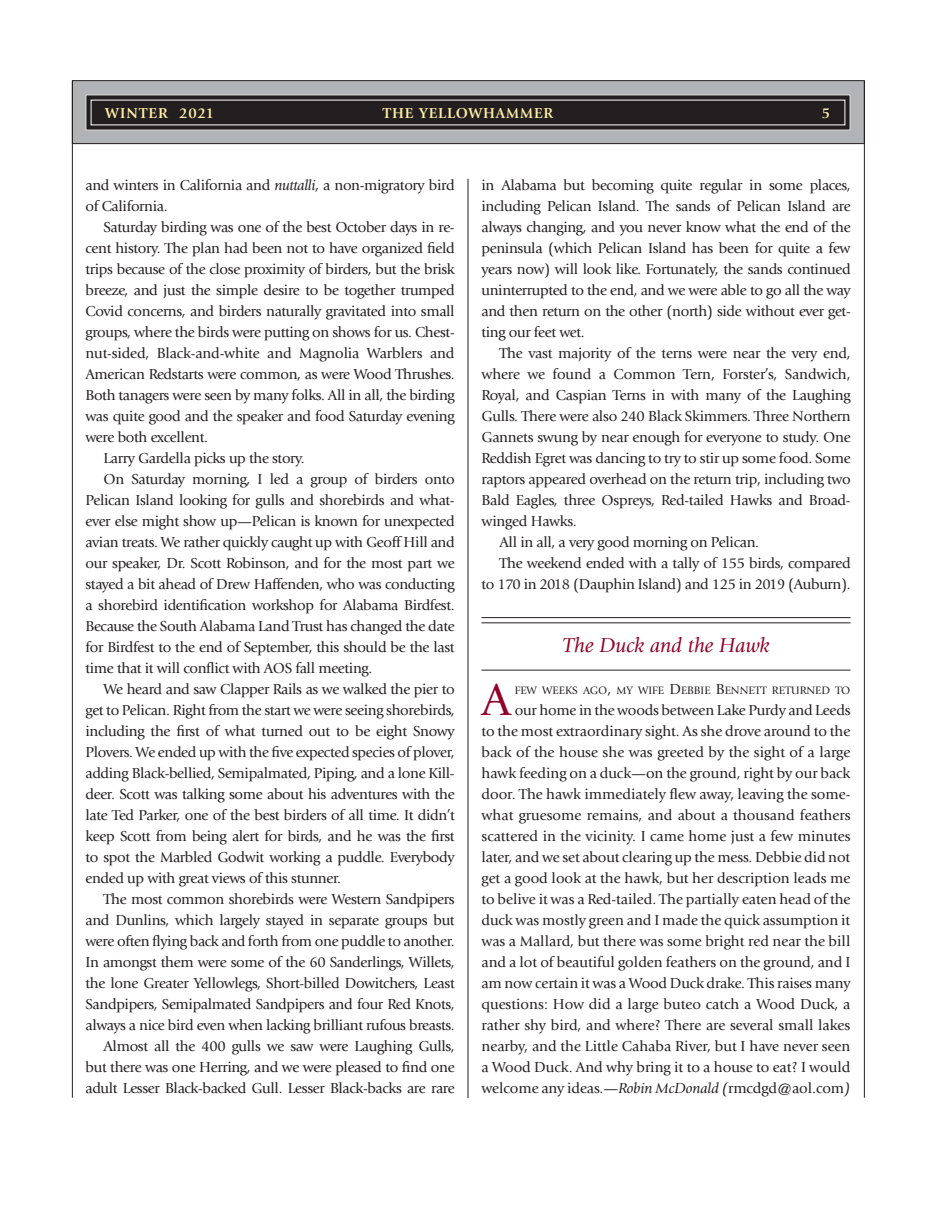
<style>
.page{position:relative;width:945px;height:1215px;background:#fff}
.page>*{position:absolute;margin:0;border:0;box-sizing:border-box;transform-origin:0 0}
.t1{font:46.8px "Giovanni";color:#930128}
.t2{font:italic 21px "Giovanni";color:#930128}
.t3{font:15px/21px "Giovanni";letter-spacing:-.025em;color:#231f20;text-align:justify}
.t4{font:700 15px "Giovanni";letter-spacing:.055em;color:#ffeda5}
.t5{font:11.25px "Giovanni";color:#231f20}
.s1{font-style:italic}
.s2{font-size:15px}
</style>
<div class="page">
<div style="left:72px;top:81px;width:792px;height:63px;background:#b2b3b7"></div>
<div style="left:72px;top:80px;width:793px;height:64px;border:1px solid #231f20"></div>
<hr style="left:72px;top:82px;width:1px;height:1016px;background:#231f20">
<hr style="left:864px;top:81px;width:1px;height:1017px;background:#231f20">
<svg style="left:85px;top:94px;width:766px;height:37px;background:#3c393a"></svg>
<hr style="left:468px;top:179px;width:1px;height:919px;background:#231f20">
<hr style="left:482px;top:617px;width:368px;height:1px;background:#231f20">
<hr style="left:482px;top:622px;width:368px;height:1px;background:#231f20">
<hr style="left:482px;top:670px;width:368px;height:1px;background:#231f20">
<p class="t4" style="left:383px;top:104px;width:172px">THE YELLOWHAMMER</p>
<p class="t4" style="left:105px;top:104px;width:110px">WINTER 2021</p>
<p class="t4" style="left:822px;top:104px;width:10px">5</p>
<p class="t3" style="left:85px;top:175px;width:371px">and winters in California and <span class="s1">nuttalli</span>, a non-migratory bird of California.</p>
<p class="t3" style="left:104px;top:217px;width:353px">Saturday birding was one of the best October days in re-</p>
<p class="t3" style="left:85px;top:238px;width:371px">cent history. The plan had been not to have organized field</p>
<p class="t3" style="left:85px;top:259px;width:371px">trips because of the close proximity of birders, but the brisk</p>
<p class="t3" style="left:85px;top:280px;width:371px">breeze, and just the simple desire to be together trumped</p>
<p class="t3" style="left:85px;top:301px;width:371px">Covid concerns, and birders naturally gravitated into small</p>
<p class="t3" style="left:85px;top:322px;width:371px">groups, where the birds were putting on shows for us. Chest-</p>
<p class="t3" style="left:85px;top:343px;width:370px">nut-sided, Black-and-white and Magnolia Warblers and</p>
<p class="t3" style="left:85px;top:364px;width:371px">American Redstarts were common, as were Wood Thrushes.</p>
<p class="t3" style="left:85px;top:385px;width:371px">Both tanagers were seen by many folks. All in all, the birding</p>
<p class="t3" style="left:85px;top:406px;width:371px">was quite good and the speaker and food Saturday evening</p>
<p class="t3" style="left:85px;top:427px;width:124px">were both excellent.</p>
<p class="t3" style="left:104px;top:448px;width:203px">Larry Gardella picks up the story.</p>
<p class="t3" style="left:104px;top:469px;width:353px">On Saturday morning, I led a group of birders onto</p>
<p class="t3" style="left:85px;top:490px;width:371px">Pelican Island looking for gulls and shorebirds and what-</p>
<p class="t3" style="left:85px;top:511px;width:371px">ever else might show up—Pelican is known for unexpected</p>
<p class="t3" style="left:85px;top:532px;width:371px">avian treats. We rather quickly caught up with Geoff Hill and</p>
<p class="t3" style="left:85px;top:553px;width:371px">our speaker, Dr. Scott Robinson, and for the most part we</p>
<p class="t3" style="left:85px;top:574px;width:371px">stayed a bit ahead of Drew Haffenden, who was conducting</p>
<p class="t3" style="left:85px;top:595px;width:371px">a shorebird identification workshop for Alabama Birdfest.</p>
<p class="t3" style="left:85px;top:616px;width:371px">Because the South Alabama Land Trust has changed the date</p>
<p class="t3" style="left:85px;top:637px;width:371px">for Birdfest to the end of September, this should be the last</p>
<p class="t3" style="left:85px;top:658px;width:288px">time that it will conflict with AOS fall meeting.</p>
<p class="t3" style="left:104px;top:679px;width:353px">We heard and saw Clapper Rails as we walked the pier to</p>
<p class="t3" style="left:85px;top:700px;width:371px">get to Pelican. Right from the start we were seeing shorebirds,</p>
<p class="t3" style="left:85px;top:721px;width:371px">including the first of what turned out to be eight Snowy</p>
<p class="t3" style="left:85px;top:742px;width:371px">Plovers. We ended up with the five expected species of plover,</p>
<p class="t3" style="left:85px;top:763px;width:371px">adding Black-bellied, Semipalmated, Piping, and a lone Kill-</p>
<p class="t3" style="left:85px;top:784px;width:371px">deer. Scott was talking some about his adventures with the</p>
<p class="t3" style="left:85px;top:805px;width:371px">late Ted Parker, one of the best birders of all time. It didn’t</p>
<p class="t3" style="left:85px;top:826px;width:371px">keep Scott from being alert for birds, and he was the first</p>
<p class="t3" style="left:85px;top:847px;width:371px">to spot the Marbled Godwit working a puddle. Everybody</p>
<p class="t3" style="left:85px;top:868px;width:257px">ended up with great views of this stunner.</p>
<p class="t3" style="left:104px;top:889px;width:353px">The most common shorebirds were Western Sandpipers</p>
<p class="t3" style="left:85px;top:910px;width:371px">and Dunlins, which largely stayed in separate groups but</p>
<p class="t3" style="left:85px;top:931px;width:371px">were often flying back and forth from one puddle to another.</p>
<p class="t3" style="left:85px;top:952px;width:371px">In amongst them were some of the 60 Sanderlings, Willets,</p>
<p class="t3" style="left:85px;top:973px;width:371px">the lone Greater Yellowlegs, Short-billed Dowitchers, Least</p>
<p class="t3" style="left:85px;top:994px;width:371px">Sandpipers, Semipalmated Sandpipers and four Red Knots,</p>
<p class="t3" style="left:85px;top:1015px;width:371px">always a nice bird even when lacking brilliant rufous breasts.</p>
<p class="t3" style="left:104px;top:1036px;width:353px">Almost all the 400 gulls we saw were Laughing Gulls,</p>
<p class="t3" style="left:85px;top:1057px;width:371px">but there was one Herring, and we were pleased to find one</p>
<p class="t3" style="left:85px;top:1078px;width:371px">adult Lesser Black-backed Gull. Lesser Black-backs are rare</p>
<p class="t3" style="left:482px;top:175px;width:371px">in Alabama but becoming quite regular in some places, including Pelican Island. The sands of Pelican Island are always changing, and you never know what the end of the peninsula (which Pelican Island has been for quite a few years now) will look like. Fortunately, the sands continued uninterrupted to the end, and we were able to go all the way and then return on the other (north) side without ever get&shy;ting our feet wet.</p>
<p class="t3" style="left:500px;top:343px;width:353px">The vast majority of the terns were near the very end,</p>
<p class="t3" style="left:482px;top:364px;width:371px">where we found a Common Tern, Forster’s, Sandwich,</p>
<p class="t3" style="left:482px;top:385px;width:371px">Royal, and Caspian Terns in with many of the Laughing</p>
<p class="t3" style="left:482px;top:406px;width:371px">Gulls. There were also 240 Black Skimmers. Three Northern</p>
<p class="t3" style="left:482px;top:427px;width:371px">Gannets swung by near enough for everyone to study. One</p>
<p class="t3" style="left:482px;top:448px;width:371px">Reddish Egret was dancing to try to stir up some food. Some</p>
<p class="t3" style="left:482px;top:469px;width:371px">raptors appeared overhead on the return trip, including two</p>
<p class="t3" style="left:482px;top:490px;width:371px">Bald Eagles, three Ospreys, Red-tailed Hawks and Broad-</p>
<p class="t3" style="left:482px;top:511px;width:97px">winged Hawks.</p>
<p class="t3" style="left:500px;top:532px;width:261px">All in all, a very good morning on Pelican.</p>
<p class="t3" style="left:500px;top:553px;width:353px">The weekend ended with a tally of 155 birds, compared</p>
<p class="t3" style="left:482px;top:574px;width:371px">to 170 in 2018 (Dauphin Island) and 125 in 2019 (Auburn).</p>
<h2 class="t2" style="left:563px;top:633px;width:208px">The Duck and the Hawk</h2>
<h1 class="t1" style="left:482px;top:673px;width:31px">A</h1>
<p class="t5" style="left:515px;top:684px;width:337px">FEW WEEKS AGO<span class="s2">,</span> MY WIFE <span class="s2">D</span>EBBIE <span class="s2">B</span>ENNETT RETURNED TO</p>
<p class="t3" style="left:482px;top:700px;width:371px;text-indent:33px">our home in the woods between Lake Purdy and Leeds to the most extraordinary sight. As she drove around to the back of the house she was greeted by the sight of a large hawk feeding on a duck—on the ground, right by our back door. The hawk immediately flew away, leaving the some&shy;what gruesome remains, and about a thousand feathers scattered in the vicinity. I came home just a few minutes later, and we set about clearing up the mess. Debbie did not get a good look at the hawk, but her description leads me to belive it was a Red-tailed. The partially eaten head of the duck was mostly green and I made the quick assumption it was a Mallard, but there was some bright red near the bill and a lot of beautiful golden feathers on the ground, and I am now certain it was a Wood Duck drake. This raises many questions: How did a large buteo catch a Wood Duck, a rather shy bird, and where? There are several small lakes nearby, and the Little Cahaba River, but I have never seen a Wood Duck. And why bring it to a house to eat? I would welcome any ideas.—<span class="s1">Robin McDonald (</span>rmcdgd@aol.com<span class="s1">)</span></p>
</div>
